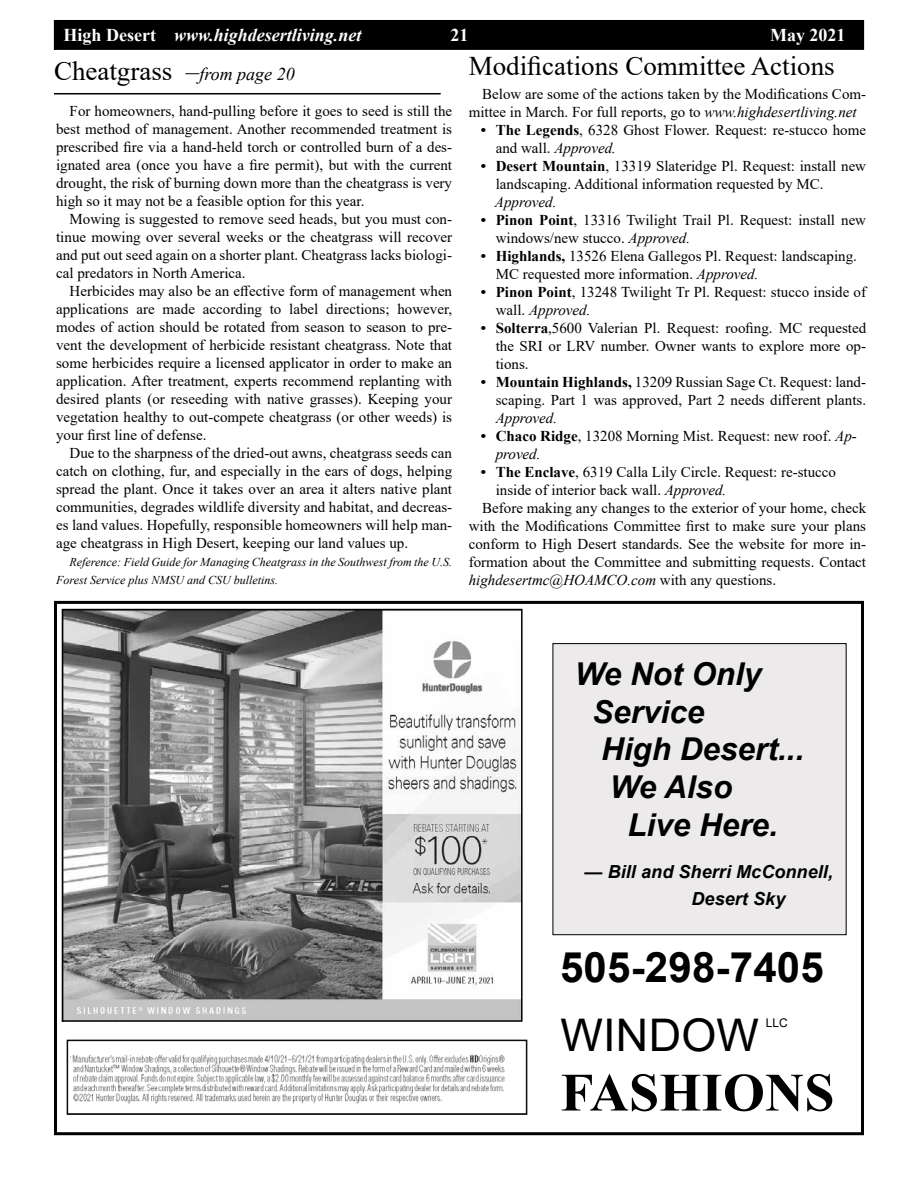
<style>
.page{position:relative;width:918px;height:1188px;background:#fff}
.page>*{position:absolute;margin:0;border:0;box-sizing:border-box;transform-origin:0 0}
.t1{font:700 54px "Times New Roman";letter-spacing:.005em;color:#000}
.t2{font:45px "Arial";letter-spacing:.005em;color:#000}
.t3{font:700 42px "Arial";letter-spacing:.005em;color:#000}
.t4{font:italic 700 31.5px "Arial";color:#000}
.t5{font:27px "Times New Roman";color:#000}
.t6{font:italic 700 18px "Times New Roman";color:#fefefe}
.t7{font:italic 700 18px/27px "Arial";letter-spacing:.005em;color:#000}
.t8{font:700 18px "Times New Roman";color:#fefefe}
.t9{font:15px/18px "Times New Roman";color:#000}
.t10{font:italic 15px "Times New Roman";color:#000}
.t11{font:italic 12px/18px "Times New Roman";color:#000}
.t12{font:12px "Arial";color:#000}
.s1{font-style:normal}
.s2{font-style:italic;font-size:18px}
.s3{font-style:italic}
.s4{font-weight:700}
</style>
<div class="page">
<div style="left:54px;top:20px;width:810px;height:29px;background:#000"></div>
<div style="left:54px;top:20px;width:810px;height:30px;border:1px solid #000"></div>
<div style="left:54px;top:601px;width:810px;height:534px;border:3px solid #000"></div>
<div style="left:553px;top:644px;width:293px;height:291px;background:#edeaec"></div>
<div style="left:553px;top:643px;width:294px;height:292px;border:1px solid #000"></div>
<svg style="left:67px;top:1040px;width:460px;height:75px"></svg>
<div style="left:68px;top:1041px;width:458px;height:73px;border:1px solid #000"></div>
<img style="left:65px;top:612px;width:455px;height:407px">
<div style="left:62px;top:609px;width:461px;height:413px;border:2px solid #000"></div>
<img style="left:71px;top:1047px;width:445px;height:60px">
<hr style="left:54px;top:93px;width:387px;height:1px;background:#000">
<hr style="left:54px;top:94px;width:387px;height:1px;background:#000">
<p class="t6" style="left:64px;top:22px;width:299px"><span class="s1">High Desert</span> www.highdesertliving.net</p>
<p class="t8" style="left:451px;top:22px;width:19px">21</p>
<p class="t8" style="left:770px;top:22px;width:77px">May 2021</p>
<h3 class="t5" style="left:54px;top:52px;width:242px">Cheatgrass –<span class="s2">from page 20</span></h3>
<h3 class="t5" style="left:469px;top:47px;width:367px">Modifications Committee Actions</h3>
<p class="t9" style="left:469px;top:85px;width:399px;text-indent:14px">Below are some of the actions taken by the Modifications Com&shy;mittee in March. For full reports, go to <span class="s3">www.highdesertliving.net</span></p>
<p class="t9" style="left:496px;top:121px;width:372px;text-indent:-15px"><span class="s4">• The Legends</span>, 6328 Ghost Flower. Request: re-stucco home and wall. <span class="s3">Approved.</span></p>
<p class="t9" style="left:496px;top:157px;width:372px;text-indent:-15px"><span class="s4">• Desert Mountain</span>, 13319 Slateridge Pl. Request: install new landscaping. Additional information requested by MC.</p>
<p class="t10" style="left:495px;top:192px;width:63px">Approved.</p>
<p class="t9" style="left:496px;top:211px;width:372px;text-indent:-15px"><span class="s4">• Pinon Point</span>, 13316 Twilight Trail Pl. Request: install new windows/new stucco. <span class="s3">Approved.</span></p>
<p class="t9" style="left:496px;top:247px;width:363px;text-indent:-15px"><span class="s4">• Highlands,</span> 13526 Elena Gallegos Pl. Request: landscaping.<br>MC requested more information. <span class="s3">Approved.</span></p>
<p class="t9" style="left:496px;top:283px;width:372px;text-indent:-15px"><span class="s4">• Pinon Point</span>, 13248 Twilight Tr Pl. Request: stucco inside of wall. <span class="s3">Approved.</span></p>
<p class="t9" style="left:496px;top:319px;width:372px;text-align:justify;text-indent:-15px"><span class="s4">• Solterra</span>,5600 Valerian Pl. Request: roofing. MC requested the SRI or LRV number. Owner wants to explore more op&shy;tions.</p>
<p class="t9" style="left:481px;top:373px;width:387px;text-align:right"><span class="s4">• Mountain Highlands,</span> 13209 Russian Sage Ct. Request: land&shy;scaping. Part 1 was approved, Part 2 needs different plants.</p>
<p class="t10" style="left:496px;top:408px;width:63px">Approved.</p>
<p class="t9" style="left:496px;top:427px;width:363px;text-indent:-15px"><span class="s4">• Chaco Ridge</span>, 13208 Morning Mist. Request: new roof. <span class="s3">Ap&shy;proved.</span></p>
<p class="t9" style="left:481px;top:463px;width:357px"><span class="s4">• The Enclave</span>, 6319 Calla Lily Circle. Request: re-stucco</p>
<p class="t9" style="left:496px;top:481px;width:232px">inside of interior back wall. <span class="s3">Approved.</span></p>
<p class="t9" style="left:482px;top:499px;width:385px">Before making any changes to the exterior of your home, check</p>
<p class="t9" style="left:469px;top:517px;width:399px">with the Modifications Committee first to make sure your plans</p>
<p class="t9" style="left:469px;top:535px;width:399px">conform to High Desert standards. See the website for more in-</p>
<p class="t9" style="left:469px;top:553px;width:399px">formation about the Committee and submitting requests. Contact</p>
<p class="t10" style="left:469px;top:570px;width:309px">highdesertmc@HOAMCO.com <span class="s1">with any questions.</span></p>
<p class="t9" style="left:56px;top:102px;width:398px;text-align:justify;text-indent:14px">For homeowners, hand-pulling before it goes to seed is still the best method of management. Another recommended treatment is prescribed fire via a hand-held torch or controlled burn of a des&shy;ignated area (once you have a fire permit), but with the current drought, the risk of burning down more than the cheatgrass is very high so it may not be a feasible option for this year.</p>
<p class="t9" style="left:56px;top:210px;width:398px;text-align:justify;text-indent:14px">Mowing is suggested to remove seed heads, but you must con&shy;tinue mowing over several weeks or the cheatgrass will recover and put out seed again on a shorter plant. Cheatgrass lacks biologi&shy;cal predators in North America.</p>
<p class="t9" style="left:56px;top:282px;width:398px;text-align:justify;text-indent:14px">Herbicides may also be an effective form of management when applications are made according to label directions; however, modes of action should be rotated from season to season to pre&shy;vent the development of herbicide resistant cheatgrass. Note that some herbicides require a licensed applicator in order to make an application. After treatment, experts recommend replanting with desired plants (or reseeding with native grasses). Keeping your vegetation healthy to out-compete cheatgrass (or other weeds) is your first line of defense.</p>
<p class="t9" style="left:56px;top:444px;width:398px;text-align:justify;text-indent:14px">Due to the sharpness of the dried-out awns, cheatgrass seeds can catch on clothing, fur, and especially in the ears of dogs, helping spread the plant. Once it takes over an area it alters native plant communities, degrades wildlife diversity and habitat, and decreas&shy;es land values. Hopefully, responsible homeowners will help man&shy;age cheatgrass in High Desert, keeping our land values up.</p>
<p class="t11" style="left:56px;top:553px;width:398px;text-indent:14px">Reference: Field Guide for Managing Cheatgrass in the Southwest from the U.S.<br>Forest Service plus NMSU and CSU bulletins.</p>
<h3 class="t4" style="left:575px;top:653px;width:188px">We Not Only</h3>
<h3 class="t4" style="left:592px;top:691px;width:114px">Service</h3>
<h3 class="t4" style="left:601px;top:728px;width:205px">High Desert...</h3>
<h3 class="t4" style="left:610px;top:766px;width:124px">We Also</h3>
<h3 class="t4" style="left:627px;top:804px;width:152px">Live Here.</h3>
<p class="t7" style="left:691px;top:859px;width:143px;text-indent:-107px">— Bill and Sherri McConnell,<br>Desert Sky</p>
<h3 class="t3" style="left:560px;top:938px;width:265px">505-298-7405</h3>
<h2 class="t2" style="left:561px;top:1004px;width:200px">WINDOW</h2>
<h1 class="t1" style="left:561px;top:1054px;width:275px">FASHIONS</h1>
<p class="t12" style="left:766px;top:1015px;width:24px">LLC</p>
</div>
